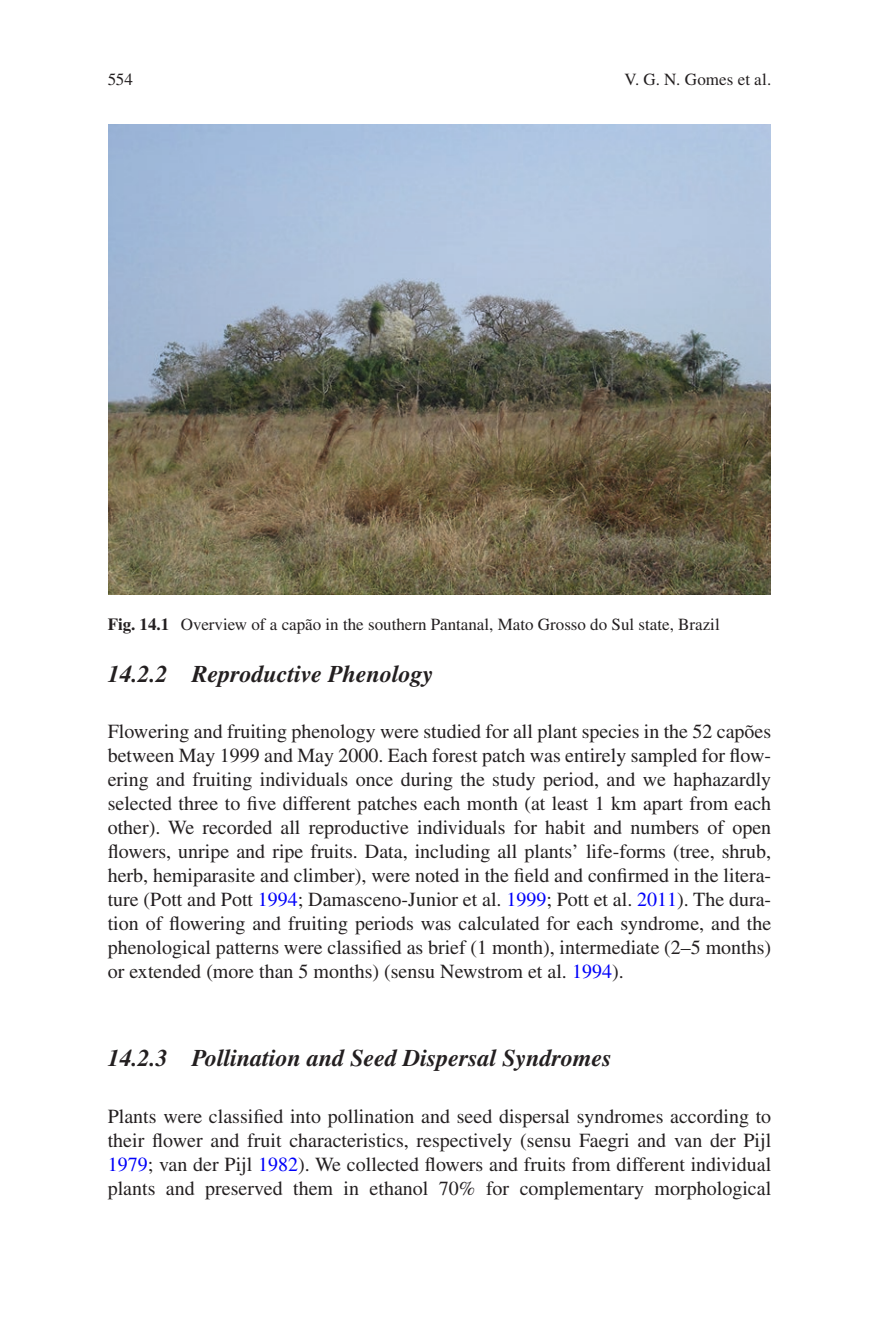
<style>
.page{position:relative;width:879px;height:1333px;background:#fff}
.page>*{position:absolute;margin:0;border:0;box-sizing:border-box;transform-origin:0 0}
.t1{font:italic 700 24px "Times LT Std";color:#231f20}
.t2{font:20px/24px "Times LT Std";color:#231f20;text-align:justify}
.t3{font:17px "Times LT Std";color:#231f20}
.t4{font:17px "Times LT Std Roman 2";letter-spacing:.005em;color:#231f20}
.s1{font-weight:700}
.s2{color:#0000fa}
</style>
<div class="page">
<img style="left:108px;top:124px;width:663px;height:470px">
<p class="t3" style="left:108px;top:70px;width:27px">554</p>
<p class="t4" style="left:624px;top:70px;width:148px">V. G. N. Gomes et al.</p>
<p class="t3" style="left:108px;top:614px;width:613px"><span class="s1">Fig. 14.1</span> Overview of a capão in the southern Pantanal, Mato Grosso do Sul state, Brazil</p>
<p class="t1" style="left:108px;top:660px;width:327px">14.2.2 Reproductive Phenology</p>
<p class="t2" style="left:108px;top:719px;width:665px">Flowering and fruiting phenology were studied for all plant species in the 52 capões between May 1999 and May 2000. Each forest patch was entirely sampled for flow&shy;ering and fruiting individuals once during the study period, and we haphazardly selected three to five different patches each month (at least 1 km apart from each other). We recorded all reproductive individuals for habit and numbers of open flowers, unripe and ripe fruits. Data, including all plants’ life-forms (tree, shrub, herb, hemiparasite and climber), were noted in the field and confirmed in the litera&shy;ture (Pott and Pott <span class="s2">1994</span>; Damasceno-Junior et al. <span class="s2">1999</span>; Pott et al. <span class="s2">2011</span>). The dura&shy;tion of flowering and fruiting periods was calculated for each syndrome, and the phenological patterns were classified as brief (1 month), intermediate (2–5 months) or extended (more than 5 months) (sensu Newstrom et al. <span class="s2">1994</span>).</p>
<p class="t1" style="left:108px;top:1044px;width:506px">14.2.3 Pollination and Seed Dispersal Syndromes</p>
<p class="t2" style="left:108px;top:1103px;width:665px">Plants were classified into pollination and seed dispersal syndromes according to their flower and fruit characteristics, respectively (sensu Faegri and van der Pijl <span class="s2">1979</span>; van der Pijl <span class="s2">1982</span>). We collected flowers and fruits from different individual plants and preserved them in ethanol 70% for complementary morphological</p>
</div>
